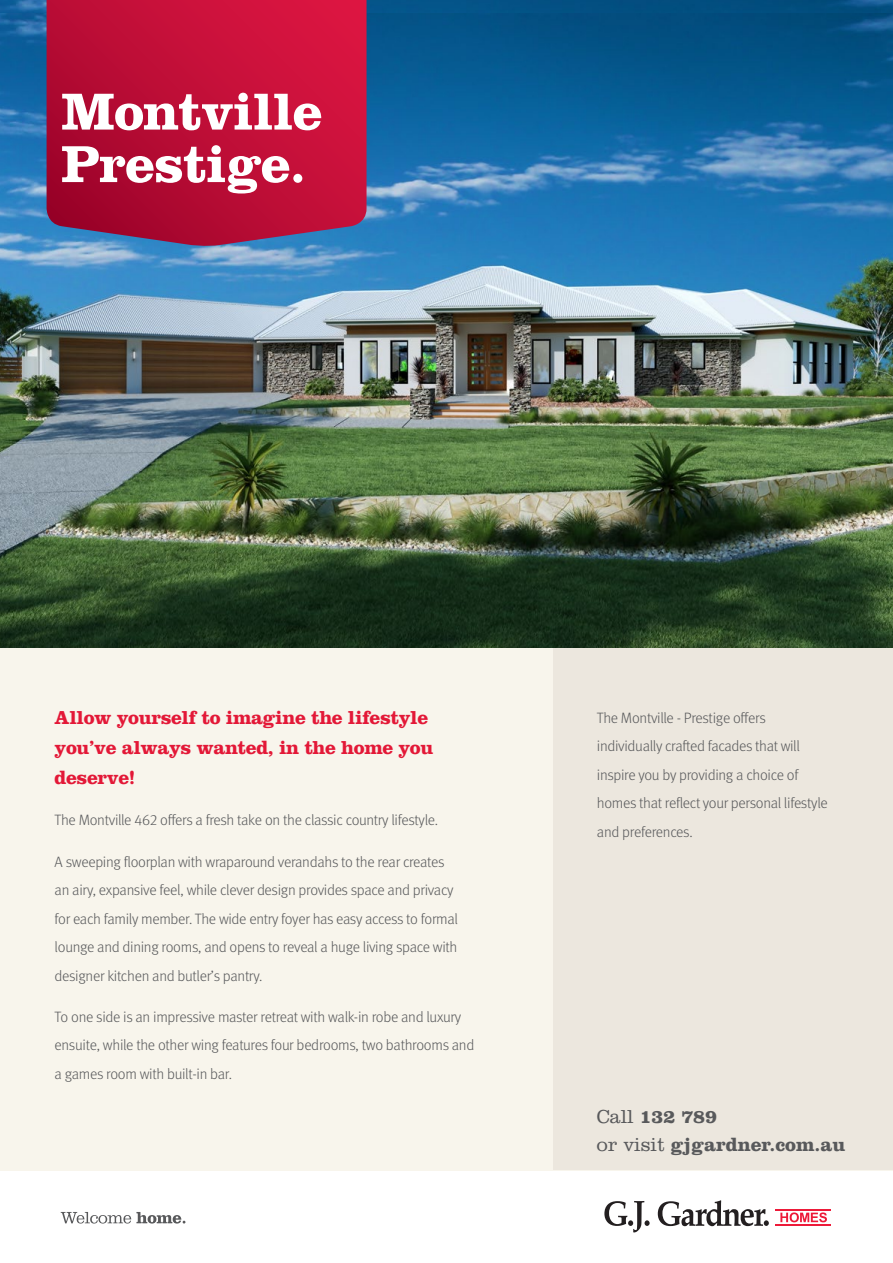
<style>
.page{position:relative;width:893px;height:1263px;background:#fff}
.page>*{position:absolute;margin:0;border:0;box-sizing:border-box;transform-origin:0 0}
.Front_Page_Heading{font:700 54px "Clarendon LT Std";letter-spacing:-.02em;color:#fff}
.Sub_Heading_Grey{font:700 19.5px/30px "Clarendon LT Std";letter-spacing:-.02em;color:#e31837}
.t1{font:700 19.5px "Clarendon LT Std";color:#58595b}
.Body_Copy{font:300 15px/28.5px "Meta OT";letter-spacing:-.02em;color:#58595b}
.s1{font-weight:300}
</style>
<div class="page">
<div style="left:0;top:0;width:892px;height:1170px;background:#f8f5ec"></div>
<div style="left:553px;top:648px;width:340px;height:522px;background:#ece7de"></div>
<img style="left:0;top:13px;width:893px;height:635px">
<svg style="left:47px;top:0;width:320px;height:247px;background:#b7133d"></svg>
<svg style="left:61px;top:1212px;width:124px;height:11px"></svg>
<svg style="left:780px;top:1212px;width:47px;height:10px"></svg>
<hr style="left:775px;top:1209px;width:56px;height:1px;background:#ed1a39">
<hr style="left:775px;top:1224px;width:56px;height:2px;background:#ed1a39">
<svg style="left:604px;top:1201px;width:46px;height:31px"></svg>
<svg style="left:658px;top:1200px;width:111px;height:26px"></svg>
<p class="Front_Page_Heading" style="left:61px;top:79px;width:263px">Montville</p>
<p class="Front_Page_Heading" style="left:61px;top:131px;width:246px">Prestige.</p>
<p class="Sub_Heading_Grey" style="left:55px;top:702px;width:380px">Allow yourself to imagine the lifestyle you’ve always wanted, in the home you deserve!</p>
<p class="Body_Copy" style="left:55px;top:806px;width:385px">The Montville 462 offers a fresh take on the classic country lifestyle.</p>
<p class="Body_Copy" style="left:55px;top:847px;width:405px">A sweeping floorplan with wraparound verandahs to the rear creates an airy, expansive feel, while clever design provides space and privacy for each family member. The wide entry foyer has easy access to formal lounge and dining rooms, and opens to reveal a huge living space with designer kitchen and butler’s pantry.</p>
<p class="Body_Copy" style="left:55px;top:1003px;width:421px">To one side is an impressive master retreat with walk-in robe and luxury ensuite, while the other wing features four bedrooms, two bathrooms and a games room with built-in bar.</p>
<p class="Body_Copy" style="left:597px;top:703px;width:232px">The Montville - Prestige offers individually crafted facades that will inspire you by providing a choice of homes that reflect your personal lifestyle and preferences.</p>
<p class="t1" style="left:597px;top:1104px;width:122px"><span class="s1">Call</span> 132 789</p>
<p class="t1" style="left:597px;top:1133px;width:250px"><span class="s1">or visit</span> gjgardner.com.au</p>
</div>
